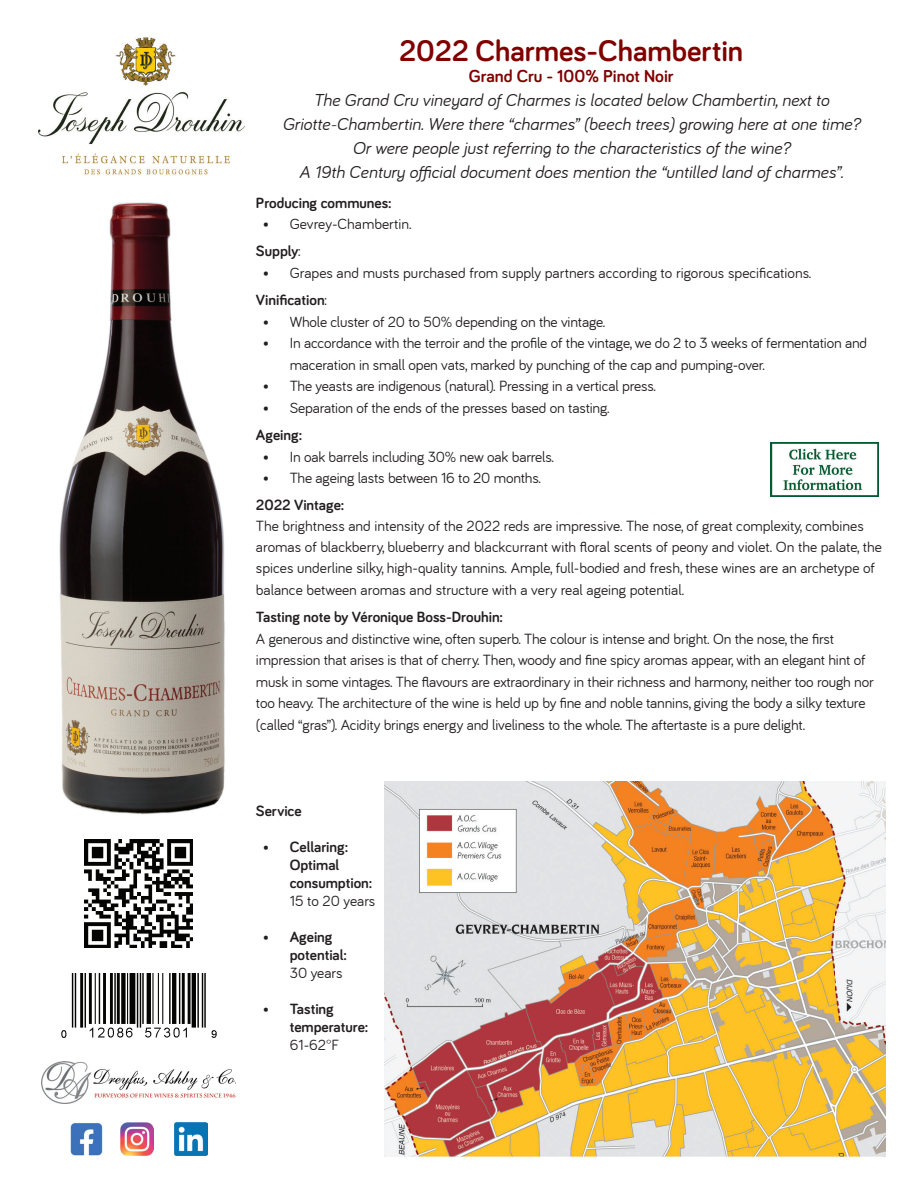
<style>
.page{position:relative;width:918px;height:1188px;background:#fff}
.page>*{position:absolute;margin:0;border:0;box-sizing:border-box;transform-origin:0 0}
.t1{font:700 30.6px "Bariol";color:#800000}
.t2{font:italic 17.85px/24px "Bariol";color:#231f20;text-align:center}
.t3{font:700 17.85px "Bariol";color:#800000}
.t4{font:15.3px/21.6px "Bariol";letter-spacing:-.01em;color:#231f20}
.t5{font:700 15.3px/18px "Bariol";color:#231f20}
.s1{font-weight:700}
</style>
<div class="page">
<img style="left:61px;top:974px;width:156px;height:64px">
<img style="left:38px;top:37px;width:207px;height:138px">
<img style="left:85px;top:840px;width:108px;height:108px">
<img style="left:59px;top:202px;width:166px;height:613px">
<img style="left:384px;top:781px;width:502px;height:376px">
<img style="left:42px;top:1061px;width:194px;height:42px">
<img style="left:770px;top:442px;width:108px;height:54px">
<img style="left:70px;top:1123px;width:33px;height:32px">
<img style="left:121px;top:1123px;width:32px;height:32px">
<img style="left:175px;top:1123px;width:32px;height:32px">
<h1 class="t1" style="left:399px;top:30px;width:345px">2022 Charmes-Chambertin</h1>
<p class="t3" style="left:469px;top:64px;width:206px">Grand Cru - 100% Pinot Noir</p>
<p class="t2" style="left:282px;top:88px;width:579px">The Grand Cru vineyard of Charmes is located below Chambertin, next to Griotte-Chambertin. Were there “charmes” (beech trees) growing here at one time?<br>Or were people just referring to the characteristics of the wine?<br>A 19th Century official document does mention the “untilled land of charmes”.</p>
<p class="t5" style="left:256px;top:193px;width:137px">Producing communes:</p>
<p class="t4" style="left:256px;top:211px;width:157px;line-height:27px;text-indent:7px">• Gevrey-Chambertin.<br><span class="s1">Supply</span>:</p>
<p class="t4" style="left:256px;top:259px;width:557px;line-height:27px;text-indent:7px">• Grapes and musts purchased from supply partners according to rigorous specifications.<br><span class="s1">Vinification</span>:</p>
<p class="t4" style="left:263px;top:311px;width:344px">• Whole cluster of 20 to 50% depending on the vintage.</p>
<p class="t4" style="left:290px;top:332px;width:579px;text-indent:-27px">• In accordance with the terroir and the profile of the vintage, we do 2 to 3 weeks of fermentation and maceration in small open vats, marked by punching of the cap and pumping-over.</p>
<p class="t4" style="left:263px;top:376px;width:395px">• The yeasts are indigenous (natural). Pressing in a vertical press.</p>
<p class="t4" style="left:263px;top:397px;width:348px">• Separation of the ends of the presses based on tasting.</p>
<p class="t5" style="left:256px;top:425px;width:48px">Ageing:</p>
<p class="t4" style="left:263px;top:446px;width:293px">• In oak barrels including 30% new oak barrels.</p>
<p class="t4" style="left:263px;top:467px;width:280px">• The ageing lasts between 16 to 20 months.</p>
<p class="t5" style="left:256px;top:496px;width:90px">2022 Vintage:</p>
<p class="t4" style="left:256px;top:516px;width:627px;line-height:21.1px">The brightness and intensity of the 2022 reds are impressive. The nose, of great complexity, combines aromas of blackberry, blueberry and blackcurrant with floral scents of peony and violet. On the palate, the spices underline silky, high-quality tannins. Ample, full-bodied and fresh, these wines are an archetype of balance between aromas and structure with a very real ageing potential.</p>
<p class="t5" style="left:256px;top:607px;width:249px">Tasting note by Véronique Boss-Drouhin:</p>
<p class="t4" style="left:256px;top:628px;width:619px">A generous and distinctive wine, often superb. The colour is intense and bright. On the nose, the first impression that arises is that of cherry. Then, woody and fine spicy aromas appear, with an elegant hint of musk in some vintages. The flavours are extraordinary in their richness and harmony, neither too rough nor too heavy. The architecture of the wine is held up by fine and noble tannins, giving the body a silky texture (called “gras”). Acidity brings energy and liveliness to the whole. The aftertaste is a pure delight.</p>
<p class="t5" style="left:256px;top:801px;width:47px">Service</p>
<p class="t5" style="left:290px;top:837px;width:84px;text-indent:-27px">• Cellaring:<br>Optimal consumption:</p>
<p class="t4" style="left:290px;top:890px;width:87px">15 to 20 years</p>
<p class="t5" style="left:290px;top:927px;width:59px;text-indent:-27px">• Ageing potential:</p>
<p class="t4" style="left:290px;top:962px;width:55px">30 years</p>
<p class="t5" style="left:290px;top:999px;width:80px;text-indent:-27px">• Tasting temperature:</p>
<p class="t4" style="left:290px;top:1034px;width:51px">61-62°F</p>
</div>
